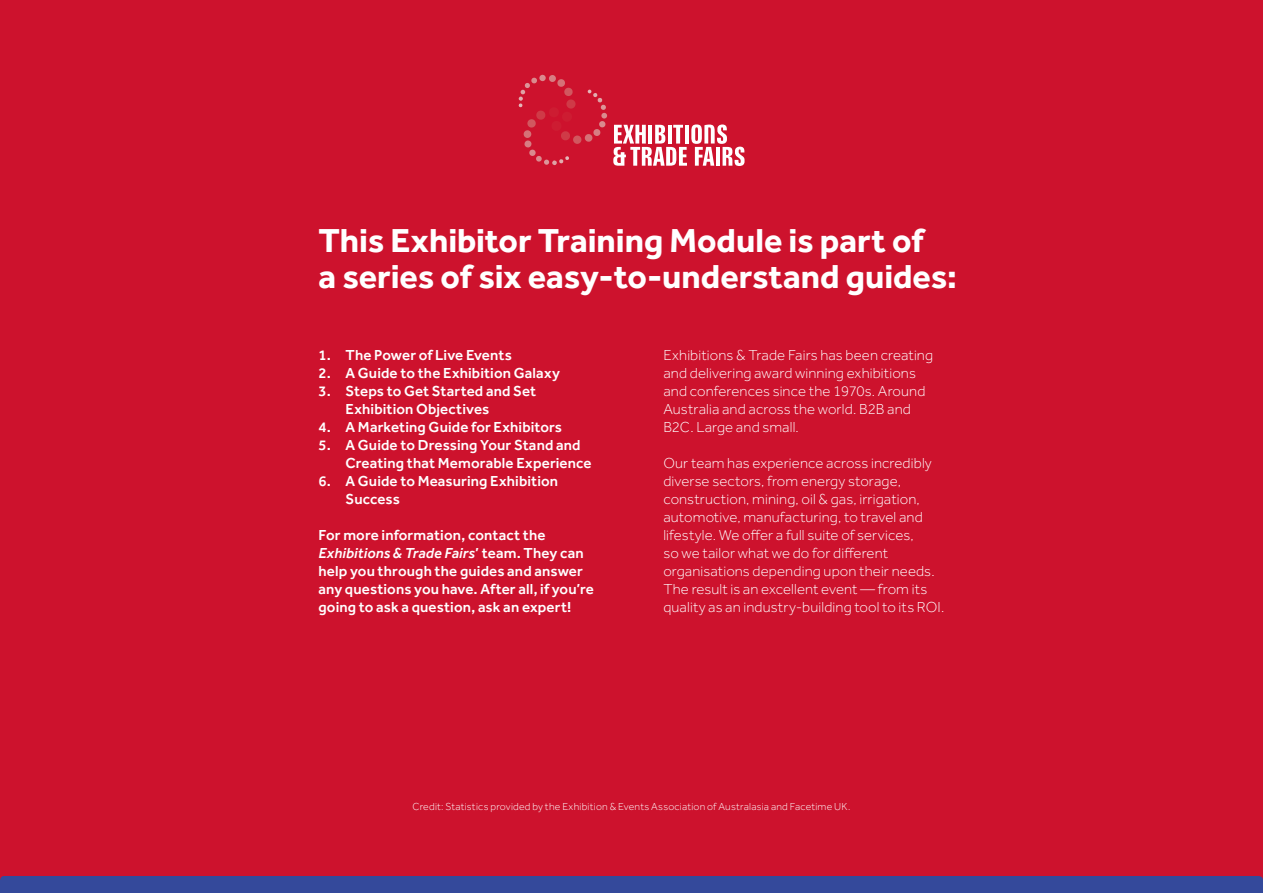
<style>
.page{position:relative;width:1263px;height:893px;background:#cd122d}
.page>*{position:absolute;margin:0;border:0;box-sizing:border-box;transform-origin:0 0}
.t1{font:700 34.35px/36px "Effra";color:#fff}
.t2{font:300 15px/18px "Effra";letter-spacing:.01em;color:#fff}
.t3{font:500 15px/18px "Effra";letter-spacing:.01em;color:#fff}
.t4{font:300 10.5px "Effra";letter-spacing:.02em;color:#fff}
.s1{font-style:italic}
</style>
<div class="page">
<div style="left:0;top:876px;width:1263px;height:17px;background:#34499b"></div>
<div style="left:573px;top:136px;width:8px;height:8px;background:#d1575f;border-radius:50%"></div>
<svg style="left:584px;top:90px;width:23px;height:52px"></svg>
<div style="left:566px;top:99px;width:10px;height:10px;background:#cf3a47;border-radius:50%"></div>
<svg style="left:518px;top:75px;width:55px;height:90px"></svg>
<svg style="left:613px;top:124px;width:131px;height:42px"></svg>
<h1 class="t1" style="left:318px;top:222px;width:640px">This Exhibitor Training Module is part of<br>a series of six easy-to-understand guides:</h1>
<p class="t3" style="left:318px;top:346px;width:195px">1. The Power of Live Events</p>
<p class="t3" style="left:318px;top:364px;width:243px">2. A Guide to the Exhibition Galaxy</p>
<p class="t3" style="left:345px;top:382px;width:192px;text-indent:-27px">3. Steps to Get Started and Set<br>Exhibition Objectives</p>
<p class="t3" style="left:318px;top:418px;width:245px">4. A Marketing Guide for Exhibitors</p>
<p class="t3" style="left:345px;top:436px;width:248px;text-indent:-27px">5. A Guide to Dressing Your Stand and<br>Creating that Memorable Experience</p>
<p class="t3" style="left:345px;top:472px;width:214px;text-indent:-27px">6. A Guide to Measuring Exhibition<br>Success</p>
<p class="t3" style="left:318px;top:526px;width:277px">For more information, contact the <span class="s1">Exhibitions &amp; Trade Fairs</span>’ team. They can help you through the guides and answer any questions you have. After all, if you’re going to ask a question, ask an expert!</p>
<p class="t2" style="left:663px;top:346px;width:271px">Exhibitions &amp; Trade Fairs has been creating and delivering award winning exhibitions and conferences since the 1970s. Around Australia and across the world. B2B and B2C. Large and small.</p>
<p class="t2" style="left:663px;top:454px;width:283px">Our team has experience across incredibly diverse sectors, from energy storage, construction, mining, oil &amp; gas, irrigation, automotive, manufacturing, to travel and lifestyle. We offer a full suite of services,<br>so we tailor what we do for different organisations depending upon their needs.<br>The result is an excellent event — from its quality as an industry-building tool to its ROI.</p>
<p class="t4" style="left:412px;top:801px;width:439px">Credit: Statistics provided by the Exhibition &amp; Events Association of Australasia and Facetime UK.</p>
</div>
